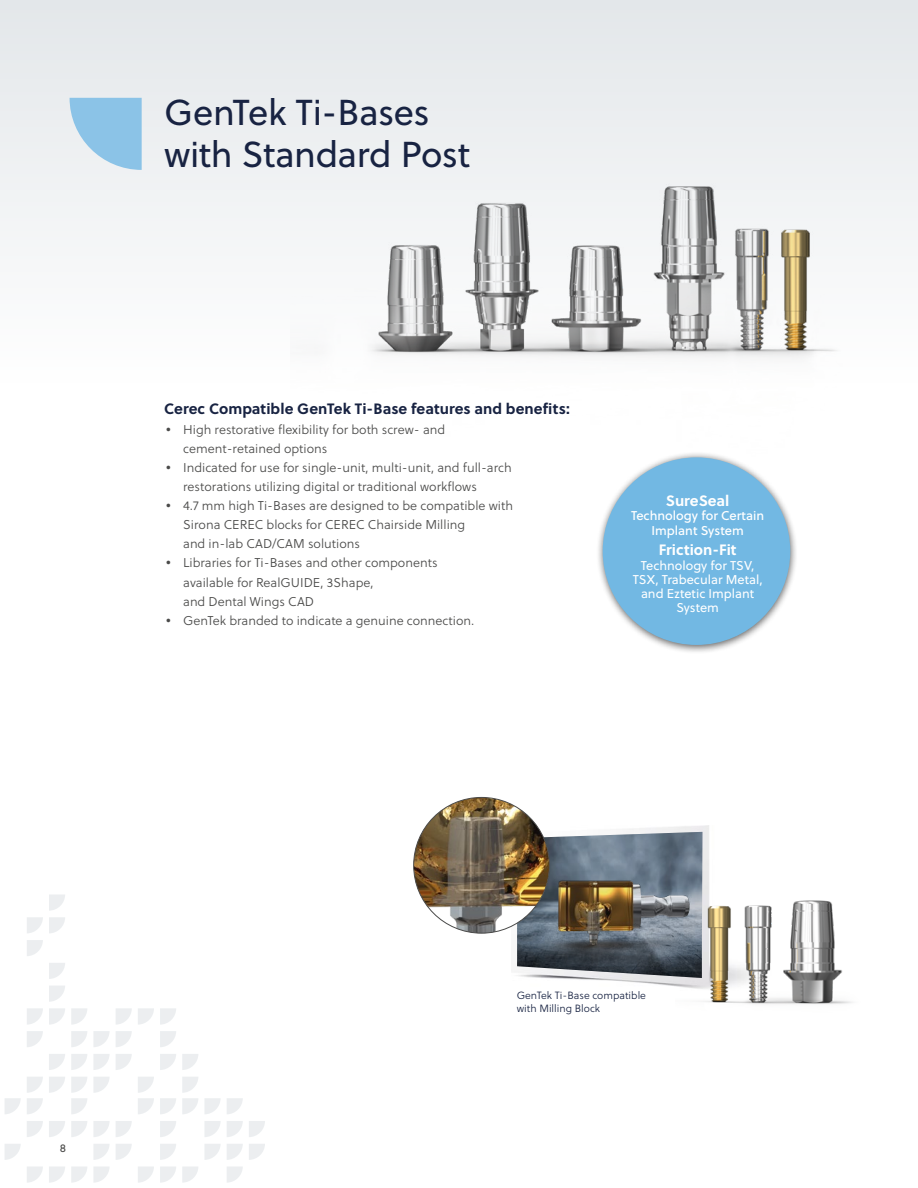
<style>
.page{position:relative;width:918px;height:1188px;background:#fff}
.page>*{position:absolute;margin:0;border:0;box-sizing:border-box;transform-origin:0 0}
.t1{font:36px/42px "Soleil";letter-spacing:-.01em;color:#182342}
.t2{font:700 15px "Soleil";letter-spacing:.005em;color:#182342}
.t3{font:700 15px "Soleil";color:#fff}
.t4{font:12.75px/19.2px "Soleil Lt";color:#4a4a49}
.t5{font:12.75px/14.2px "Soleil";color:#fff;text-align:center}
.t6{font:12.75px/14.2px "Soleil Bk";color:#fff;text-align:center}
.t7{font:11.25px "Soleil";color:#4a4a49}
.t8{font:10.5px/13px "Soleil Lt";color:#182342}
.s1{font-size:15.75px}
</style>
<div class="page">
<div style="left:0;top:0;width:918px;height:784px;background:linear-gradient(to bottom,#eaedef,#fff)"></div>
<img style="left:290px;top:24px;width:582px;height:491px">
<svg style="left:70px;top:98px;width:72px;height:72px;background:#a0cce9"></svg>
<img style="left:511px;top:825px;width:198px;height:160px">
<img style="left:520px;top:832px;width:182px;height:146px">
<img style="left:414px;top:797px;width:135px;height:136px;border-radius:68px">
<img style="left:676px;top:836px;width:176px;height:168px">
<svg style="left:93px;top:1077px;width:17px;height:16px"></svg>
<svg style="left:49px;top:1077px;width:16px;height:16px"></svg>
<svg style="left:160px;top:1054px;width:16px;height:16px"></svg>
<svg style="left:93px;top:1054px;width:17px;height:16px"></svg>
<svg style="left:116px;top:1054px;width:16px;height:16px"></svg>
<svg style="left:49px;top:1054px;width:16px;height:16px"></svg>
<svg style="left:71px;top:1054px;width:16px;height:16px"></svg>
<svg style="left:160px;top:1031px;width:16px;height:16px"></svg>
<svg style="left:93px;top:1031px;width:16px;height:16px"></svg>
<svg style="left:116px;top:1031px;width:16px;height:16px"></svg>
<svg style="left:71px;top:1031px;width:16px;height:16px"></svg>
<svg style="left:27px;top:1031px;width:16px;height:16px"></svg>
<svg style="left:138px;top:1008px;width:16px;height:17px"></svg>
<svg style="left:160px;top:1008px;width:16px;height:17px"></svg>
<svg style="left:116px;top:1008px;width:16px;height:17px"></svg>
<svg style="left:49px;top:1008px;width:16px;height:17px"></svg>
<svg style="left:71px;top:1008px;width:16px;height:17px"></svg>
<svg style="left:27px;top:1008px;width:16px;height:17px"></svg>
<svg style="left:49px;top:986px;width:16px;height:16px"></svg>
<svg style="left:49px;top:963px;width:16px;height:16px"></svg>
<svg style="left:27px;top:940px;width:16px;height:16px"></svg>
<svg style="left:49px;top:917px;width:16px;height:16px"></svg>
<svg style="left:27px;top:917px;width:16px;height:16px"></svg>
<svg style="left:49px;top:895px;width:16px;height:16px"></svg>
<svg style="left:27px;top:1167px;width:16px;height:16px"></svg>
<svg style="left:27px;top:1121px;width:16px;height:16px"></svg>
<svg style="left:5px;top:1144px;width:16px;height:16px"></svg>
<svg style="left:5px;top:1098px;width:16px;height:16px"></svg>
<svg style="left:138px;top:1167px;width:16px;height:16px"></svg>
<svg style="left:160px;top:1167px;width:16px;height:16px"></svg>
<svg style="left:93px;top:1167px;width:17px;height:16px"></svg>
<svg style="left:49px;top:1167px;width:16px;height:16px"></svg>
<svg style="left:71px;top:1167px;width:16px;height:16px"></svg>
<svg style="left:160px;top:1144px;width:16px;height:16px"></svg>
<svg style="left:93px;top:1144px;width:17px;height:16px"></svg>
<svg style="left:116px;top:1144px;width:16px;height:16px"></svg>
<svg style="left:160px;top:1121px;width:16px;height:16px"></svg>
<svg style="left:93px;top:1121px;width:17px;height:16px"></svg>
<svg style="left:116px;top:1121px;width:16px;height:16px"></svg>
<svg style="left:49px;top:1121px;width:16px;height:16px"></svg>
<svg style="left:71px;top:1121px;width:16px;height:16px"></svg>
<svg style="left:138px;top:1077px;width:16px;height:37px"></svg>
<svg style="left:160px;top:1098px;width:16px;height:16px"></svg>
<svg style="left:182px;top:1054px;width:16px;height:16px"></svg>
<svg style="left:182px;top:1167px;width:16px;height:16px"></svg>
<svg style="left:182px;top:1077px;width:16px;height:37px"></svg>
<svg style="left:204px;top:1144px;width:17px;height:16px"></svg>
<svg style="left:204px;top:1121px;width:17px;height:16px"></svg>
<svg style="left:204px;top:1098px;width:17px;height:16px"></svg>
<svg style="left:227px;top:1167px;width:16px;height:16px"></svg>
<svg style="left:227px;top:1144px;width:16px;height:16px"></svg>
<svg style="left:227px;top:1121px;width:16px;height:16px"></svg>
<svg style="left:227px;top:1098px;width:16px;height:16px"></svg>
<svg style="left:249px;top:1144px;width:16px;height:16px"></svg>
<svg style="left:249px;top:1121px;width:16px;height:16px"></svg>
<svg style="left:71px;top:1077px;width:16px;height:37px"></svg>
<svg style="left:27px;top:1077px;width:16px;height:37px"></svg>
<div style="left:596px;top:451px;width:202px;height:203px;background:#000;opacity:.6"></div>
<div style="left:603px;top:457px;width:187px;height:188px;background:#72b8e3;border-radius:50%"></div>
<h1 class="t1" style="left:164px;top:92px;width:308px">GenTek Ti-Bases with Standard Post</h1>
<p class="t2" style="left:164px;top:399px;width:407px">Cerec Compatible GenTek Ti-Base features and benefits:</p>
<p class="t4" style="left:183px;top:420px;width:264px;text-indent:-17px"><span class="s1">•</span> High restorative flexibility for both screw- and cement-retained options</p>
<p class="t4" style="left:183px;top:458px;width:330px;text-indent:-17px"><span class="s1">•</span> Indicated for use for single-unit, multi-unit, and full-arch restorations utilizing digital or traditional workflows</p>
<p class="t4" style="left:183px;top:496px;width:331px;text-indent:-17px"><span class="s1">•</span> 4.7 mm high Ti-Bases are designed to be compatible with<br>Sirona CEREC blocks for CEREC Chairside Milling<br>and in-lab CAD/CAM solutions</p>
<p class="t4" style="left:183px;top:554px;width:256px;text-indent:-17px"><span class="s1">•</span> Libraries for Ti-Bases and other components available for RealGUIDE, 3Shape,<br>and Dental Wings CAD</p>
<p class="t4" style="left:166px;top:611px;width:310px"><span class="s1">•</span> GenTek branded to indicate a genuine connection.</p>
<p class="t3" style="left:666px;top:491px;width:65px">SureSeal</p>
<p class="t6" style="left:631px;top:509px;width:135px">Technology for Certain<br>Implant System</p>
<p class="t3" style="left:659px;top:540px;width:79px">Friction-Fit</p>
<p class="t5" style="left:633px;top:558px;width:131px">Technology for TSV,<br>TSX, Trabecular Metal, and Eztetic Implant<br>System</p>
<p class="t7" style="left:60px;top:1141px;width:8px">8</p>
<p class="t8" style="left:517px;top:989px;width:131px">GenTek Ti-Base compatible with Milling Block</p>
</div>
